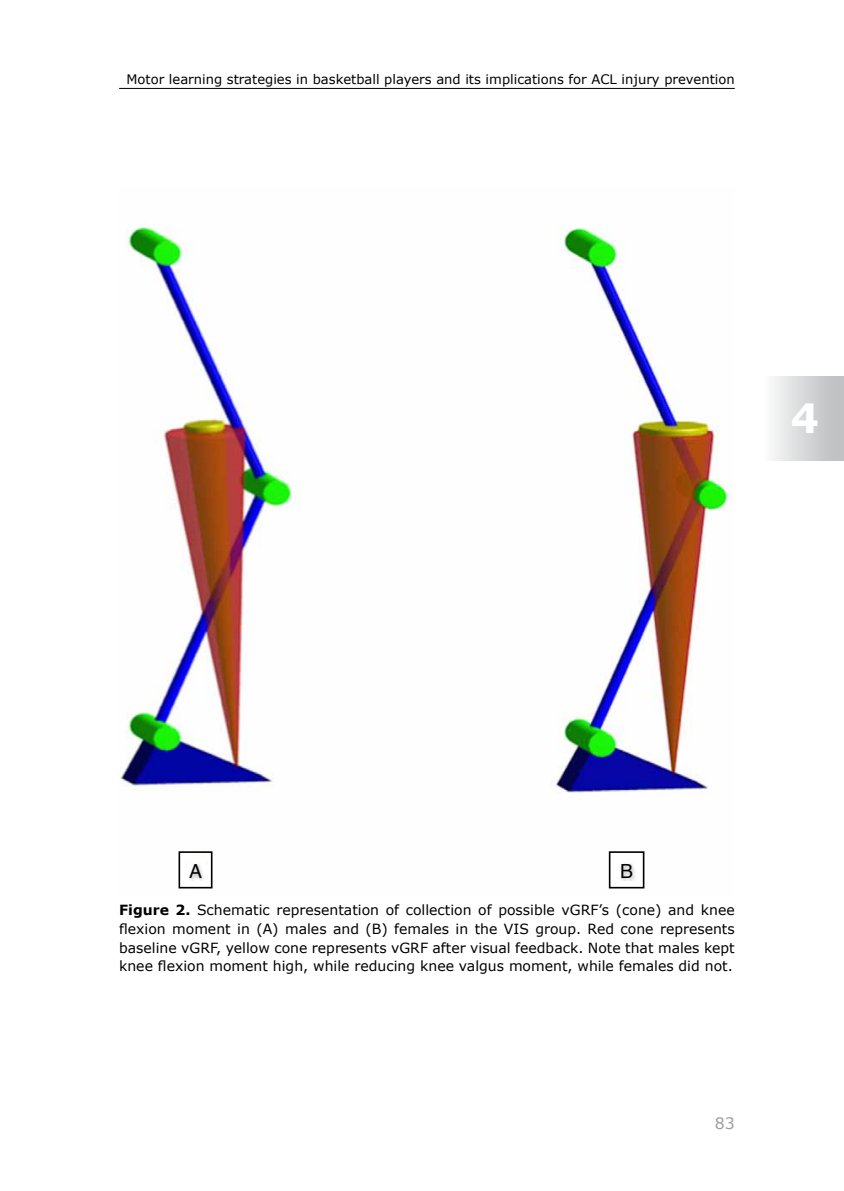
<style>
.page{position:relative;width:844px;height:1191px;background:#fff}
.page>*{position:absolute;margin:0;border:0;box-sizing:border-box;transform-origin:0 0}
.t1{font:700 40.25px "Verdana";color:#fff}
.t2{font:19.43px "Helvetica";color:#000}
.t3{font:15.75px "Verdana";color:#9c9e9f}
.t4{font:14px/18.7px "Verdana";color:#000;text-align:justify}
.t5{font:13.12px "Verdana";color:#000}
.s1{font-weight:700}
</style>
<div class="page">
<hr style="left:119px;top:88px;width:615px;height:1px;background:#000">
<div style="left:761px;top:376px;width:82px;height:84px;background:linear-gradient(to right,#fdfdfd,#b9bbbd)"></div>
<img style="left:119px;top:227px;width:614px;height:662px">
<div style="left:179px;top:852px;width:33px;height:35px;background:#fff"></div>
<div style="left:178px;top:851px;width:34px;height:37px;border:2px solid #000"></div>
<img style="left:189px;top:864px;width:15px;height:16px">
<div style="left:609px;top:852px;width:34px;height:35px;background:#fff"></div>
<div style="left:608px;top:851px;width:36px;height:37px;border:2px solid #000"></div>
<img style="left:620px;top:863px;width:16px;height:17px">
<p class="t5" style="left:126px;top:71px;width:609px">Motor learning strategies in basketball players and its implications for ACL injury prevention</p>
<h1 class="t1" style="left:790px;top:392px;width:30px">4</h1>
<h2 class="t2" style="left:189px;top:856px;width:14px">A</h2>
<h2 class="t2" style="left:620px;top:856px;width:14px">B</h2>
<p class="t4" style="left:119px;top:901px;width:617px"><span class="s1">Figure 2.</span> Schematic representation of collection of possible vGRF’s (cone) and knee flexion moment in (A) males and (B) females in the VIS group. Red cone represents baseline vGRF, yellow cone represents vGRF after visual feedback. Note that males kept knee flexion moment high, while reducing knee valgus moment, while females did not.</p>
<p class="t3" style="left:714px;top:1112px;width:22px">83</p>
</div>
